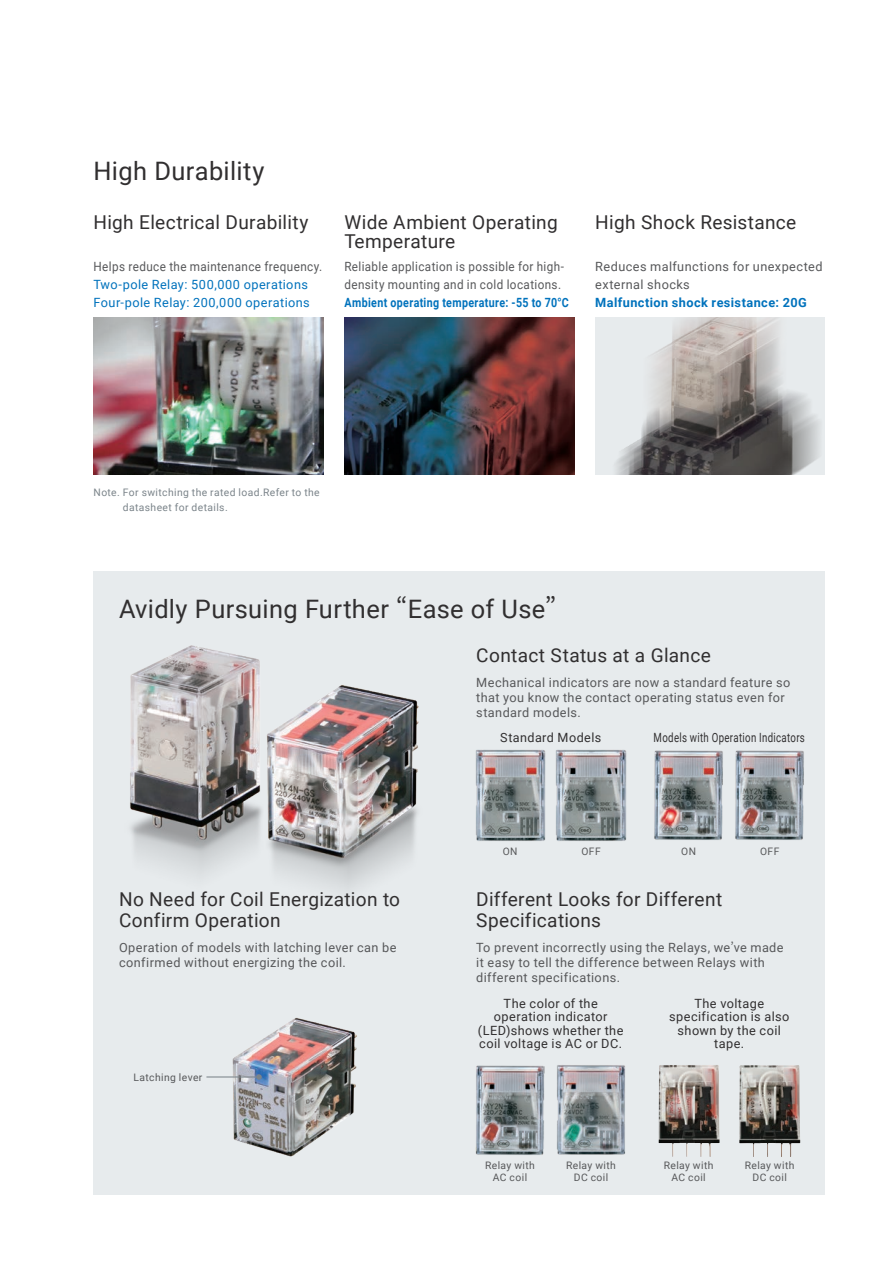
<style>
.page{position:relative;width:893px;height:1263px;background:#fff}
.page>*{position:absolute;margin:0;border:0;box-sizing:border-box;transform-origin:0 0}
.t1{font:25.5px "Roboto";letter-spacing:.015em;color:#312f30}
.t2{font:19.05px/21px "Roboto";letter-spacing:.015em;color:#312f30}
.t3{font:12.75px/15px "Roboto";letter-spacing:.035em;color:#57585a}
.t4{font:12.75px/18px "Roboto";letter-spacing:.035em;color:#57585a;scale:.92 1}
.t5{font:12.75px/13.5px "Roboto";letter-spacing:.035em;color:#312f30;text-align:center}
.t6{font:12.75px/18px "Roboto";letter-spacing:.035em;color:#0072bc}
.t7{font:700 12.75px "Roboto";letter-spacing:.035em;color:#0072bc}
.t8{font:12.75px "Roboto";letter-spacing:.035em;color:#312f30;scale:.76 1}
.t9{font:10.35px/12px "Roboto";letter-spacing:.035em;color:#57585a;text-align:center}
.t10{font:10.35px/15px "Roboto";letter-spacing:.04em;color:#7b848a}
.s1{font-weight:700;color:#0072bc}
.s2{font-family:"Source Han Sans";font-weight:700;font-size:12px;color:#0072bc}
.s3{font-family:"Source Han Sans";font-size:24px}
.s4{font-family:"Source Han Sans";font-size:12px}
</style>
<div class="page">
<div style="left:94px;top:571px;width:731px;height:624px;background:#e7ebed"></div>
<img style="left:130px;top:645px;width:289px;height:245px">
<img style="left:94px;top:317px;width:229px;height:158px">
<img style="left:344px;top:317px;width:230px;height:158px">
<img style="left:595px;top:317px;width:230px;height:158px">
<img style="left:229px;top:1017px;width:128px;height:140px">
<img style="left:475px;top:749px;width:71px;height:92px">
<img style="left:475px;top:1065px;width:70px;height:90px">
<img style="left:654px;top:750px;width:69px;height:90px">
<img style="left:658px;top:1065px;width:62px;height:92px">
<img style="left:555px;top:749px;width:72px;height:92px">
<img style="left:557px;top:1065px;width:69px;height:90px">
<img style="left:735px;top:750px;width:69px;height:90px">
<img style="left:739px;top:1065px;width:61px;height:92px">
<hr style="left:206px;top:1076px;width:53px;height:1px;background:#7b848a">
<svg style="left:256px;top:1074px;width:6px;height:6px"></svg>
<h1 class="t1" style="left:94px;top:153px;width:172px">High Durability</h1>
<h2 class="t2" style="left:94px;top:211px;width:216px">High Electrical Durability</h2>
<h2 class="t2" style="left:344px;top:211px;width:215px;line-height:19.5px">Wide Ambient Operating<br>Temperature</h2>
<h2 class="t2" style="left:595px;top:211px;width:203px">High Shock Resistance</h2>
<p class="t4" style="left:94px;top:257px;width:250px">Helps reduce the maintenance frequency.</p>
<p class="t6" style="left:94px;top:275px;width:218px">Two-pole Relay: 500,000 operations<br>Four-pole Relay: 200,000 operations</p>
<p class="t4" style="left:344px;top:257px;width:245px">Reliable application is possible for high&shy;density mounting and in cold locations.<br><span class="s1">Ambient operating temperature: -55 to 70</span><span class="s2">°</span><span class="s1">C</span></p>
<p class="t3" style="left:595px;top:257px;width:229px;line-height:18px">Reduces malfunctions for unexpected external shocks</p>
<p class="t7" style="left:595px;top:294px;width:213px">Malfunction shock resistance: 20G</p>
<p class="t10" style="left:123px;top:485px;width:198px;text-indent:-29px">Note. For switching the rated load.Refer to the datasheet for details.</p>
<h1 class="t1" style="left:119px;top:591px;width:439px">Avidly Pursuing Further <span class="s3">“</span>Ease of Use<span class="s3">”</span></h1>
<h2 class="t2" style="left:476px;top:644px;width:236px">Contact Status at a Glance</h2>
<p class="t3" style="left:476px;top:674px;width:316px">Mechanical indicators are now a standard feature so that you know the contact operating status even for standard models.</p>
<h2 class="t2" style="left:119px;top:888px;width:283px">No Need for Coil Energization to<br>Confirm Operation</h2>
<p class="t3" style="left:119px;top:939px;width:279px">Operation of models with latching lever can be confirmed without energizing the coil.</p>
<p class="t9" style="left:133px;top:1071px;width:70px">Latching lever</p>
<p class="t5" style="left:500px;top:730px;width:103px">Standard Models</p>
<p class="t8" style="left:654px;top:728px;width:201px">Models with Operation Indicators</p>
<p class="t9" style="left:503px;top:844px;width:16px">ON</p>
<p class="t9" style="left:581px;top:844px;width:21px">OFF</p>
<p class="t9" style="left:681px;top:844px;width:16px">ON</p>
<p class="t9" style="left:760px;top:844px;width:21px">OFF</p>
<h2 class="t2" style="left:476px;top:888px;width:248px">Different Looks for Different<br>Specifications</h2>
<p class="t3" style="left:476px;top:939px;width:309px">To prevent incorrectly using the Relays, we<span class="s4">’</span>ve made it easy to tell the difference between Relays with different specifications.</p>
<p class="t5" style="left:478px;top:996px;width:147px">The color of the operation indicator (LED)shows whether the coil voltage is AC or DC.</p>
<p class="t5" style="left:669px;top:996px;width:122px">The voltage specification is also shown by the coil tape.</p>
<p class="t9" style="left:485px;top:1159px;width:51px">Relay with<br>AC coil</p>
<p class="t9" style="left:566px;top:1159px;width:51px">Relay with<br>DC coil</p>
<p class="t9" style="left:664px;top:1159px;width:51px">Relay with<br>AC coil</p>
<p class="t9" style="left:745px;top:1159px;width:51px">Relay with<br>DC coil</p>
</div>
